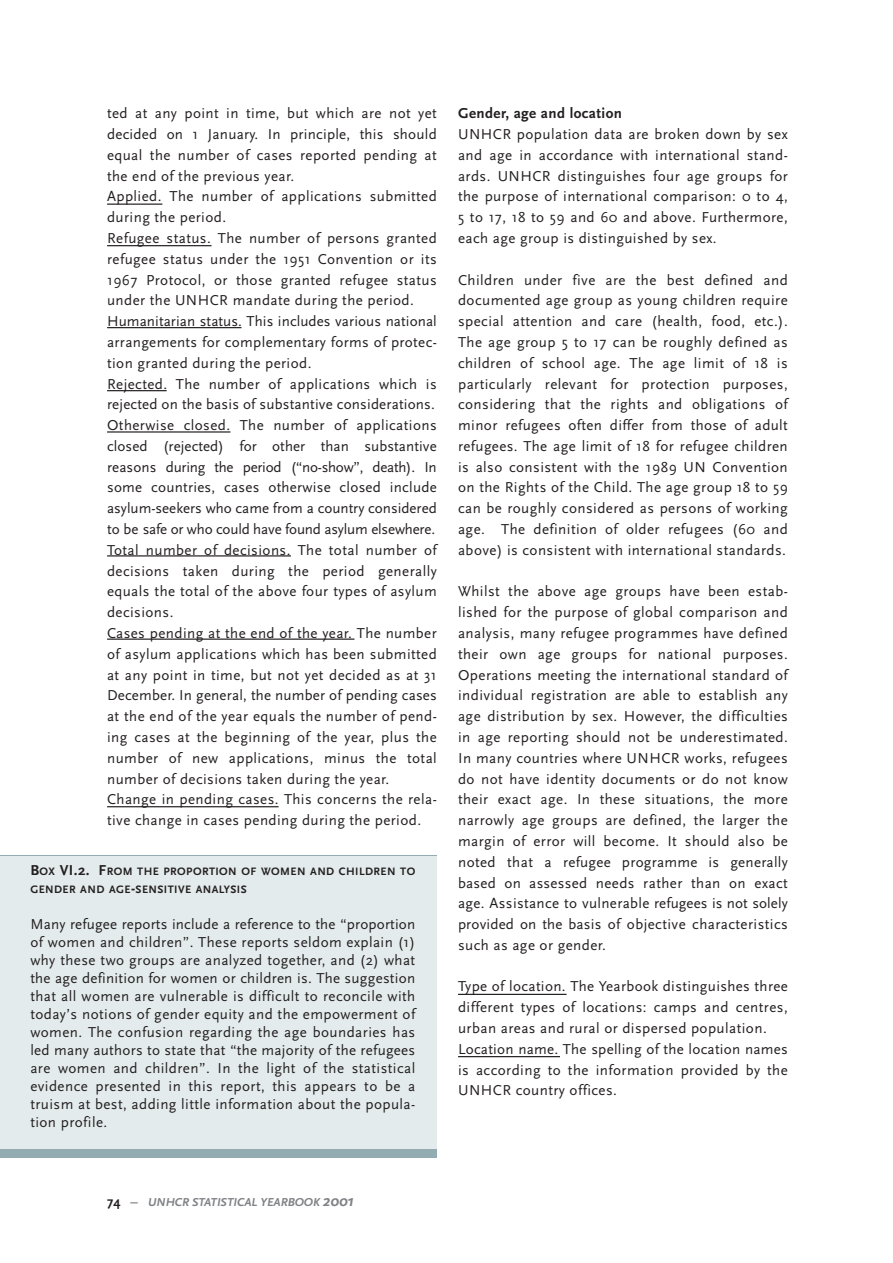
<style>
.page{position:relative;width:893px;height:1263px;background:#fff}
.page>*{position:absolute;margin:0;border:0;box-sizing:border-box;transform-origin:0 0}
.t1{font:15px/20.9px "Scala Sans";letter-spacing:.03em;color:#231f20;text-align:justify}
.t2{font:700 15px "Scala Sans";letter-spacing:.03em;color:#231f20}
.t3{font:italic 700 12px "Scala Sans";color:#808285}
.t4{font:700 11.25px/18px "Scala Sans";letter-spacing:.04em;color:#231f20}
.s1{font-size:15px}
.s2{font-style:normal;font-size:13.5px;color:#231f20}
.s3{font-style:normal;font-size:13.5px}
.s4{font-size:16.5px}
</style>
<div class="page">
<svg style="left:0;top:203px;width:567px;height:955px"></svg>
<p class="t1" style="left:107px;top:104px;width:331px;text-align:left">ted at any point in time, but which are not yet decided on 1 January. In principle, this should equal the number of cases reported pending at the end of the previous year.<br>Applied. The number of applications submitted during the period.<br>Refugee status. The number of persons granted refugee status under the 1951 Convention or its 1967 Protocol, or those granted refugee status under the UNHCR mandate during the period.<br>Humanitarian status. This includes various national arrangements for complementary forms of protec&shy;tion granted during the period.<br>Rejected. The number of applications which is rejected on the basis of substantive considerations.<br>Otherwise closed. The number of applications closed (rejected) for other than substantive reasons during the period (“no-show”, death). In some countries, cases otherwise closed include asylum-seekers who came from a country considered to be safe or who could have found asylum elsewhere.<br>Total number of decisions. The total number of decisions taken during the period generally equals the total of the above four types of asylum decisions.<br>Cases pending at the end of the year. The number of asylum applications which has been submitted at any point in time, but not yet decided as at 31<br>December. In general, the number of pending cases at the end of the year equals the number of pend&shy;ing cases at the beginning of the year, plus the number of new applications, minus the total number of decisions taken during the year.<br>Change in pending cases. This concerns the rela&shy;tive change in cases pending during the period.</p>
<p class="t2" style="left:458px;top:107px;width:165px">Gender, age and location</p>
<p class="t1" style="left:458px;top:125px;width:331px">UNHCR population data are broken down by sex and age in accordance with international stand&shy;ards. UNHCR distinguishes four age groups for the purpose of international comparison: 0 to 4, 5 to 17, 18 to 59 and 60 and above. Furthermore, each age group is distinguished by sex.</p>
<p class="t1" style="left:458px;top:271px;width:331px">Children under five are the best defined and documented age group as young children require special attention and care (health, food, etc.).<br>The age group 5 to 17 can be roughly defined as children of school age. The age limit of 18 is particularly relevant for protection purposes, considering that the rights and obligations of minor refugees often differ from those of adult refugees. The age limit of 18 for refugee children is also consistent with the 1989 UN Convention on the Rights of the Child. The age group 18 to 59 can be roughly considered as persons of working age. The definition of older refugees (60 and above) is consistent with international standards.</p>
<p class="t1" style="left:458px;top:582px;width:331px">Whilst the above age groups have been estab&shy;lished for the purpose of global comparison and analysis, many refugee programmes have defined their own age groups for national purposes.<br>Operations meeting the international standard of individual registration are able to establish any age distribution by sex. However, the difficulties in age reporting should not be underestimated.<br>In many countries where UNHCR works, refugees do not have identity documents or do not know their exact age. In these situations, the more narrowly age groups are defined, the larger the margin of error will become. It should also be noted that a refugee programme is generally based on assessed needs rather than on exact age. Assistance to vulnerable refugees is not solely provided on the basis of objective characteristics such as age or gender.</p>
<p class="t1" style="left:458px;top:977px;width:331px;text-align:left">Type of location. The Yearbook distinguishes three different types of locations: camps and centres, urban areas and rural or dispersed population.<br>Location name. The spelling of the location names is according to the information provided by the UNHCR country offices.</p>
<p class="t4" style="left:30px;top:863px;width:386px"><span class="s1">B</span>OX <span class="s1">VI.2. F</span>ROM THE PROPORTION OF WOMEN AND CHILDREN TO<br>GENDER AND AGE<span class="s1">-</span>SENSITIVE ANALYSIS</p>
<p class="t1" style="left:30px;top:917px;width:386px;line-height:18px">Many refugee reports include a reference to the “proportion of women and children”. These reports seldom explain (1) why these two groups are analyzed together, and (2) what the age definition for women or children is. The suggestion that all women are vulnerable is difficult to reconcile with today’s notions of gender equity and the empowerment of women. The confusion regarding the age boundaries has led many authors to state that “the majority of the refugees are women and children”. In the light of the statistical evidence presented in this report, this appears to be a truism at best, adding little information about the popula&shy;tion profile.</p>
<p class="t3" style="left:107px;top:1197px;width:248px"><span class="s2">74</span> <span class="s3">–</span> UNHCR STATISTICAL YEARBOOK <span class="s4">2001</span></p>
</div>
